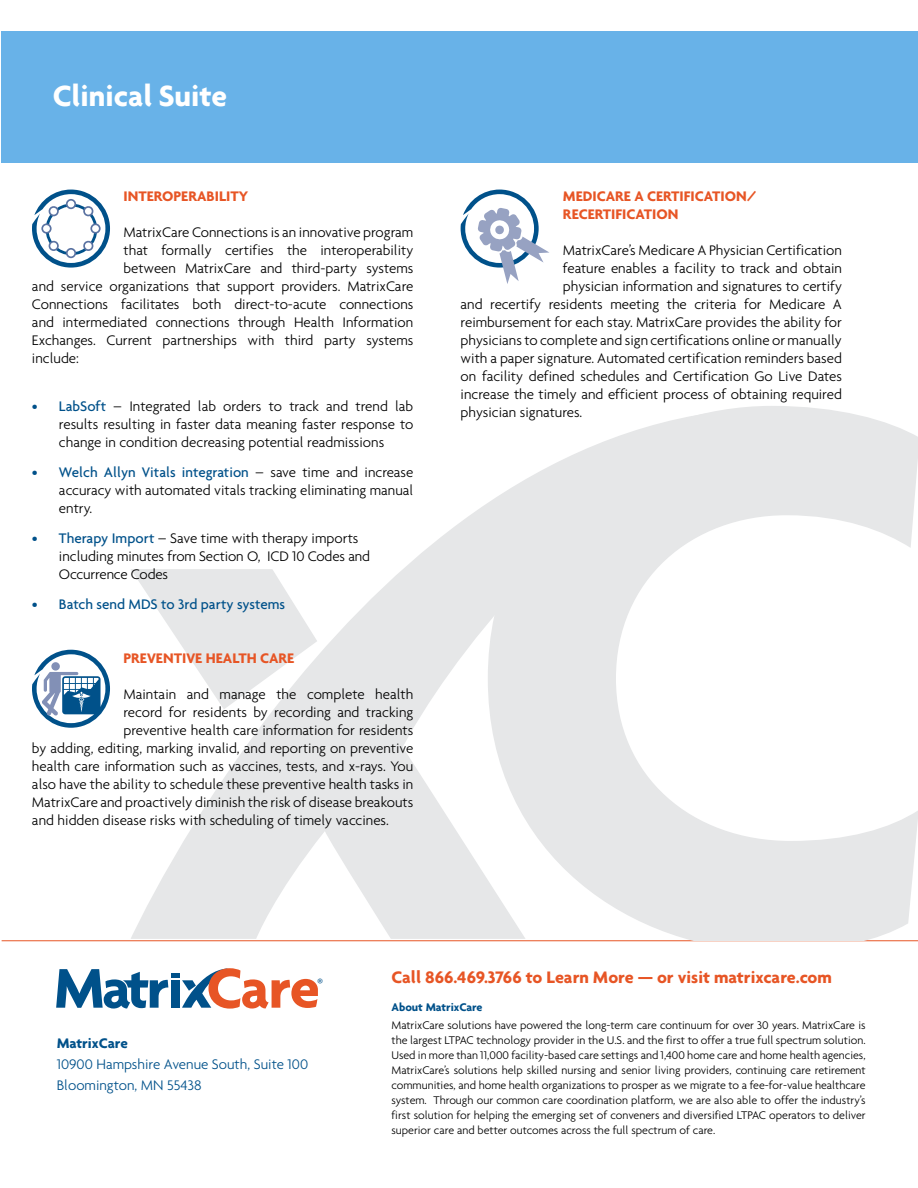
<style>
.page{position:relative;width:918px;height:1188px;background:#fff}
.page>*{position:absolute;margin:0;border:0;box-sizing:border-box;transform-origin:0 0}
.t1{font:700 31.5px "Agenda";color:#fff}
.t2{font:700 18px "Agenda";color:#e75525}
.t3{font:300 15px/18px "Agenda";color:#000;text-align:justify}
.t4{font:700 15px/18px "Agenda";color:#e75525}
.t5{font:300 15px/21px "Agenda";color:#00518a}
.t6{font:500 15px "Agenda";color:#00518a}
.t7{font:700 15px "Agenda";color:#00518a}
.t8{font:300 12px/15px "Agenda";color:#000;text-align:justify}
.t9{font:700 12px "Agenda";color:#00518a}
.t10{font:700 6.45px "Rockwell";color:#00518a}
.s1{font-weight:500;color:#00518a}
</style>
<div class="page">
<hr style="left:2px;top:940px;width:916px;height:1px;background:#e75525">
<div style="left:171px;top:980px;width:9px;height:28px;background:#00518a"></div>
<div style="left:171px;top:973px;width:9px;height:5px;background:#00518a"></div>
<svg style="left:56px;top:969px;width:112px;height:40px"></svg>
<svg style="left:182px;top:968px;width:136px;height:41px"></svg>
<div style="left:2px;top:32px;width:916px;height:131px;background:#68b2e8"></div>
<svg style="left:131px;top:503px;width:357px;height:436px;fill:#e6e7e8"></svg>
<svg style="left:488px;top:406px;width:430px;height:534px;fill:#e6e7e8"></svg>
<svg style="left:131px;top:569px;width:186px;height:140px"></svg>
<svg style="left:32px;top:650px;width:78px;height:78px"></svg>
<svg style="left:461px;top:190px;width:88px;height:94px"></svg>
<svg style="left:32px;top:190px;width:78px;height:78px"></svg>
<h1 class="t1" style="left:53px;top:77px;width:176px">Clinical Suite</h1>
<p class="t4" style="left:124px;top:187px;width:126px">INTEROPERABILITY</p>
<p class="t3" style="left:124px;top:223px;width:291px">MatrixCare Connections is an innovative program</p>
<p class="t3" style="left:124px;top:241px;width:291px">that formally certifies the interoperability</p>
<p class="t3" style="left:124px;top:259px;width:291px">between MatrixCare and third-party systems</p>
<p class="t3" style="left:32px;top:277px;width:383px">and service organizations that support providers. MatrixCare</p>
<p class="t3" style="left:32px;top:295px;width:383px">Connections facilitates both direct-to-acute connections</p>
<p class="t3" style="left:32px;top:313px;width:383px">and intermediated connections through Health Information</p>
<p class="t3" style="left:32px;top:331px;width:383px">Exchanges. Current partnerships with third party systems</p>
<p class="t3" style="left:32px;top:349px;width:49px">include:</p>
<p class="t3" style="left:59px;top:397px;width:356px;text-indent:-27px"><span class="s1">• LabSoft</span> – Integrated lab orders to track and trend lab results resulting in faster data meaning faster response to change in condition decreasing potential readmissions</p>
<p class="t3" style="left:59px;top:463px;width:356px;text-indent:-27px"><span class="s1">• Welch Allyn Vitals integration</span> – save time and increase accuracy with automated vitals tracking eliminating manual entry.</p>
<p class="t3" style="left:59px;top:529px;width:313px;text-align:left;text-indent:-27px"><span class="s1">• Therapy Import</span> – Save time with therapy imports including minutes from Section O, ICD 10 Codes and<br>Occurrence Codes</p>
<p class="t6" style="left:32px;top:596px;width:255px">• Batch send MDS to 3rd party systems</p>
<p class="t4" style="left:124px;top:649px;width:172px">PREVENTIVE HEALTH CARE</p>
<p class="t3" style="left:124px;top:685px;width:291px">Maintain and manage the complete health</p>
<p class="t3" style="left:124px;top:703px;width:291px">record for residents by recording and tracking</p>
<p class="t3" style="left:124px;top:721px;width:291px">preventive health care information for residents</p>
<p class="t3" style="left:32px;top:739px;width:383px">by adding, editing, marking invalid, and reporting on preventive</p>
<p class="t3" style="left:32px;top:757px;width:383px">health care information such as vaccines, tests, and x-rays. You</p>
<p class="t3" style="left:32px;top:775px;width:383px">also have the ability to schedule these preventive health tasks in</p>
<p class="t3" style="left:32px;top:793px;width:383px">MatrixCare and proactively diminish the risk of disease breakouts</p>
<p class="t3" style="left:32px;top:811px;width:359px">and hidden disease risks with scheduling of timely vaccines.</p>
<p class="t4" style="left:563px;top:187px;width:195px">MEDICARE A CERTIFICATION/<br>RECERTIFICATION</p>
<p class="t3" style="left:563px;top:241px;width:281px">MatrixCare’s Medicare A Physician Certification</p>
<p class="t3" style="left:563px;top:259px;width:280px">feature enables a facility to track and obtain</p>
<p class="t3" style="left:563px;top:277px;width:280px">physician information and signatures to certify</p>
<p class="t3" style="left:461px;top:295px;width:383px">and recertify residents meeting the criteria for Medicare A</p>
<p class="t3" style="left:461px;top:313px;width:383px">reimbursement for each stay. MatrixCare provides the ability for</p>
<p class="t3" style="left:461px;top:331px;width:383px">physicians to complete and sign certifications online or manually</p>
<p class="t3" style="left:461px;top:349px;width:383px">with a paper signature. Automated certification reminders based</p>
<p class="t3" style="left:461px;top:367px;width:383px">on facility defined schedules and Certification Go Live Dates</p>
<p class="t3" style="left:461px;top:385px;width:383px">increase the timely and efficient process of obtaining required</p>
<p class="t3" style="left:461px;top:403px;width:123px">physician signatures.</p>
<p class="t10" style="left:318px;top:977px;width:6px">®</p>
<p class="t7" style="left:57px;top:1034px;width:73px">MatrixCare</p>
<p class="t5" style="left:57px;top:1053px;width:253px">10900 Hampshire Avenue South, Suite 100<br>Bloomington, MN 55438</p>
<p class="t2" style="left:392px;top:966px;width:442px">Call 866.469.3766 to Learn More — or visit matrixcare.com</p>
<p class="t9" style="left:391px;top:1000px;width:93px">About MatrixCare</p>
<p class="t8" style="left:391px;top:1017px;width:476px">MatrixCare solutions have powered the long-term care continuum for over 30 years. MatrixCare is the largest LTPAC technology provider in the U.S. and the first to offer a true full spectrum solution.<br>Used in more than 11,000 facility-based care settings and 1,400 home care and home health agencies, MatrixCare’s solutions help skilled nursing and senior living providers, continuing care retirement communities, and home health organizations to prosper as we migrate to a fee-for-value healthcare system. Through our common care coordination platform, we are also able to offer the industry’s first solution for helping the emerging set of conveners and diversified LTPAC operators to deliver superior care and better outcomes across the full spectrum of care.</p>
</div>
